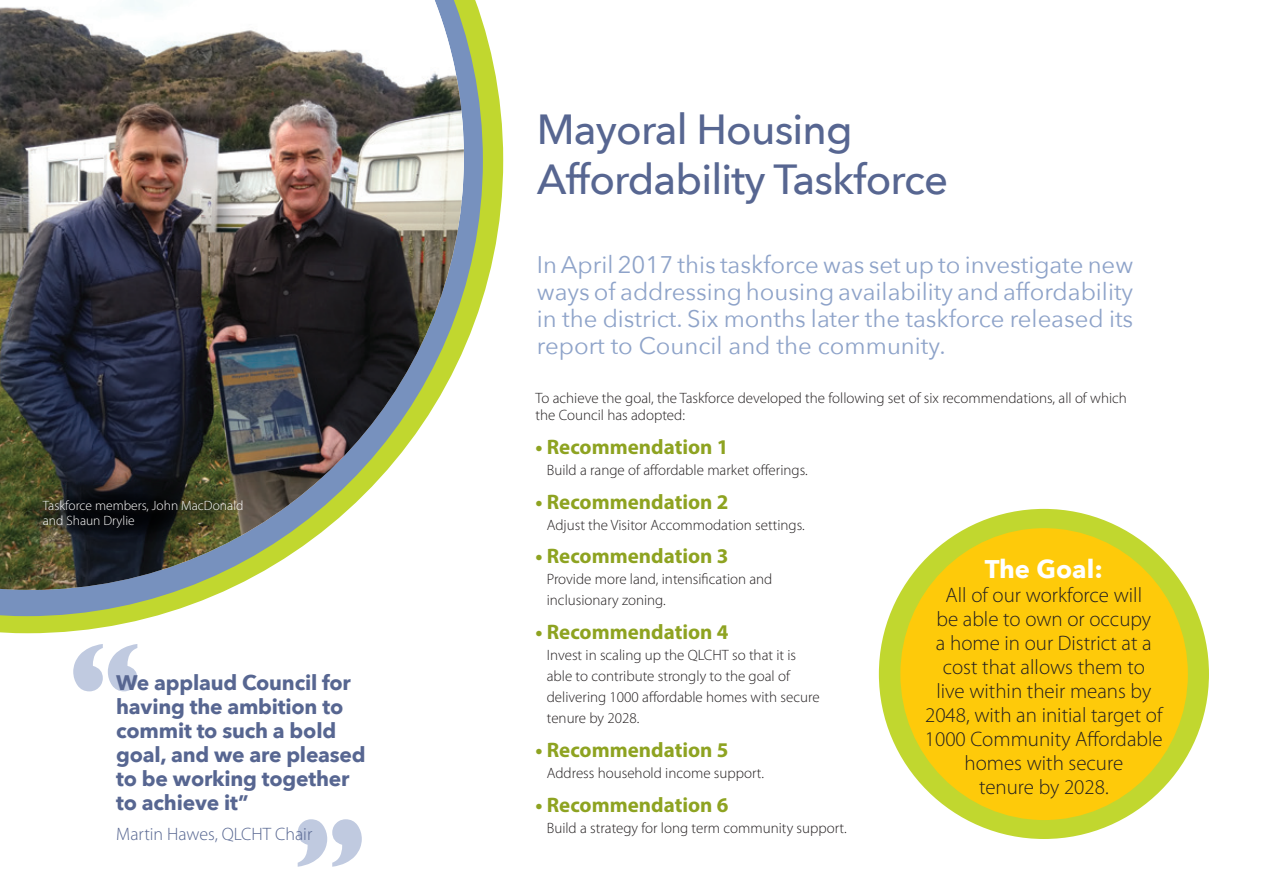
<style>
.page{position:relative;width:1263px;height:893px;background:#fff}
.page>*{position:absolute;margin:0;border:0;box-sizing:border-box;transform-origin:0 0}
.t1{font:500 42px/49.5px "Avenir Next";letter-spacing:-.02em;color:#576691}
.t2{font:700 25.5px "Avenir Next";color:#fff}
.t3{font:24px/27px "Avenir Next";color:#8ea3c9;text-align:justify}
.t4{font:300 21px/24px "Myriad Pro";color:#231f20;text-align:center}
.t5{font:700 21px/24px "Avenir Next";letter-spacing:-.01em;color:#576691}
.t6{font:700 21px "Myriad Pro";color:#8ea321}
.t7{font:300 18px "Myriad Pro";color:#576691}
.t8{font:300 15px/21px "Myriad Pro";color:#231f20}
.t9{font:300 13.5px/14.9px "Myriad Pro";color:#fff}
</style>
<div class="page">
<svg style="left:73px;top:644px;width:64px;height:47px"></svg>
<svg style="left:298px;top:819px;width:64px;height:48px"></svg>
<svg style="left:0;top:24px;width:503px;height:609px"></svg>
<svg style="left:0;top:0;width:483px;height:616px"></svg>
<img style="left:0;top:0;width:464px;height:590px">
<div style="left:879px;top:509px;width:330px;height:330px;background:#c1d72f;border-radius:50%"></div>
<div style="left:900px;top:528px;width:288px;height:292px;background:#feca0a;border-radius:50%"></div>
<svg style="left:19px;top:477px;width:219px;height:66px;background:#25261f"></svg>
<div style="left:30px;top:497px;width:208px;height:36px;background:#231f20;opacity:.75"></div>
<p class="t9" style="left:43px;top:498px;width:202px">Taskforce members, John MacDonald and Shaun Drylie</p>
<p class="t5" style="left:116px;top:671px;width:251px">We applaud Council for having the ambition to commit to such a bold goal, and we are pleased to be working together to achieve it”</p>
<p class="t7" style="left:116px;top:824px;width:198px">Martin Hawes, QLCHT Chair</p>
<p class="t1" style="left:537px;top:103px;width:413px">Mayoral Housing<br>Affordability Taskforce</p>
<p class="t3" style="left:537px;top:250px;width:598px">In April 2017 this taskforce was set up to investigate new ways of addressing housing availability and affordability in the district. Six months later the taskforce released its report to Council and the community.</p>
<p class="t8" style="left:535px;top:389px;width:593px;line-height:17.2px">To achieve the goal, the Taskforce developed the following set of six recommendations, all of which the Council has adopted:</p>
<p class="t6" style="left:535px;top:433px;width:194px">• Recommendation 1</p>
<p class="t8" style="left:547px;top:459px;width:262px">Build a range of affordable market offerings.</p>
<p class="t6" style="left:535px;top:488px;width:194px">• Recommendation 2</p>
<p class="t8" style="left:547px;top:514px;width:259px">Adjust the Visitor Accommodation settings.</p>
<p class="t6" style="left:535px;top:543px;width:194px">• Recommendation 3</p>
<p class="t8" style="left:547px;top:569px;width:227px">Provide more land, intensification and inclusionary zoning.</p>
<p class="t6" style="left:535px;top:618px;width:194px">• Recommendation 4</p>
<p class="t8" style="left:547px;top:645px;width:274px">Invest in scaling up the QLCHT so that it is able to contribute strongly to the goal of delivering 1000 affordable homes with secure tenure by 2028.</p>
<p class="t6" style="left:535px;top:736px;width:194px">• Recommendation 5</p>
<p class="t8" style="left:547px;top:762px;width:219px">Address household income support.</p>
<p class="t6" style="left:535px;top:791px;width:194px">• Recommendation 6</p>
<p class="t8" style="left:547px;top:817px;width:301px">Build a strategy for long term community support.</p>
<p class="t2" style="left:985px;top:547px;width:119px">The Goal:</p>
<p class="t4" style="left:925px;top:583px;width:239px">All of our workforce will<br>be able to own or occupy<br>a home in our District at a cost that allows them to<br>live within their means by<br>2048, with an initial target of<br>1000 Community Affordable homes with secure<br>tenure by 2028.</p>
</div>
